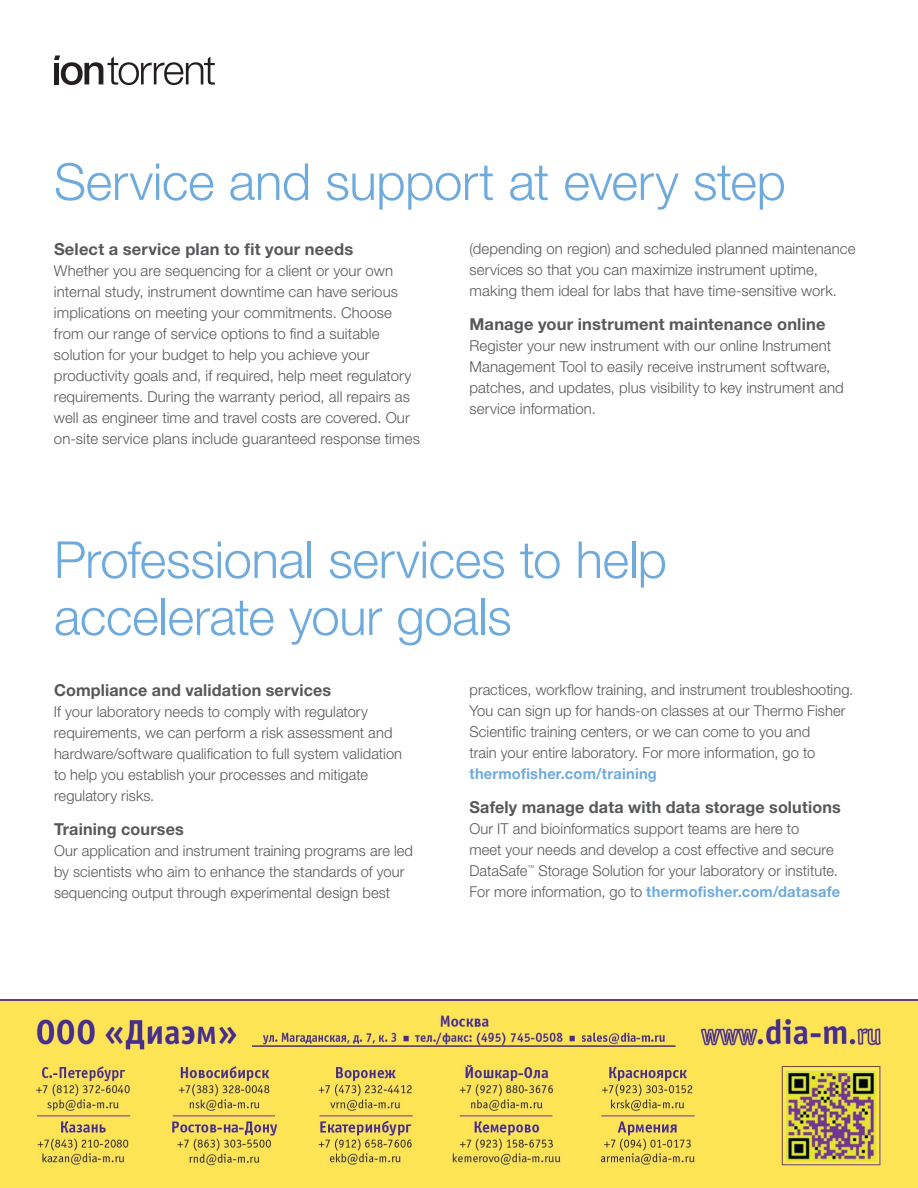
<style>
.page{position:relative;width:918px;height:1188px;background:#fff}
.page>*{position:absolute;margin:0;border:0;box-sizing:border-box;transform-origin:0 0}
.t1{font:300 51px/57px "Helvetica Neue LT Std";letter-spacing:-.01em;color:#6faadc}
.t2{font:700 16.5px "Helvetica Neue LT Std";letter-spacing:.01em;color:#57585a}
.t3{font:300 15px/21px "Helvetica Neue LT Std";letter-spacing:.005em;color:#57585a}
.t4{font:700 15px "Helvetica Neue LT Std";letter-spacing:.015em;color:#6faadc}
.t5{font:300 6.75px "Helvetica Neue LT Std";color:#57585a}
.s1{font-weight:700;color:#6faadc}
</style>
<div class="page">
<svg style="left:54px;top:55px;width:161px;height:30px"></svg>
<img style="left:0;top:1000px;width:918px;height:188px">
<h1 class="t1" style="left:54px;top:152px;width:733px">Service and support at every step</h1>
<p class="t2" style="left:54px;top:239px;width:301px">Select a service plan to fit your needs</p>
<p class="t3" style="left:54px;top:260px;width:367px">Whether you are sequencing for a client or your own internal study, instrument downtime can have serious implications on meeting your commitments. Choose from our range of service options to find a suitable solution for your budget to help you achieve your productivity goals and, if required, help meet regulatory requirements. During the warranty period, all repairs as well as engineer time and travel costs are covered. Our on-site service plans include guaranteed response times</p>
<p class="t3" style="left:470px;top:238px;width:388px">(depending on region) and scheduled planned maintenance services so that you can maximize instrument uptime, making them ideal for labs that have time-sensitive work.</p>
<p class="t2" style="left:470px;top:314px;width:358px">Manage your instrument maintenance online</p>
<p class="t3" style="left:469px;top:335px;width:376px">Register your new instrument with our online Instrument Management Tool to easily receive instrument software, patches, and updates, plus visibility to key instrument and service information.</p>
<h1 class="t1" style="left:54px;top:530px;width:615px">Professional services to help accelerate your goals</h1>
<p class="t2" style="left:54px;top:680px;width:279px">Compliance and validation services</p>
<p class="t3" style="left:54px;top:701px;width:350px">If your laboratory needs to comply with regulatory requirements, we can perform a risk assessment and hardware/software qualification to full system validation to help you establish your processes and mitigate regulatory risks.</p>
<p class="t2" style="left:54px;top:819px;width:131px">Training courses</p>
<p class="t3" style="left:54px;top:840px;width:361px">Our application and instrument training programs are led by scientists who aim to enhance the standards of your sequencing output through experimental design best</p>
<p class="t3" style="left:470px;top:679px;width:385px">practices, workflow training, and instrument troubleshooting.<br>You can sign up for hands-on classes at our Thermo Fisher Scientific training centers, or we can come to you and<br>train your entire laboratory. For more information, go to</p>
<p class="t4" style="left:470px;top:764px;width:189px">thermofisher.com/training</p>
<p class="t2" style="left:470px;top:797px;width:373px">Safely manage data with data storage solutions</p>
<p class="t3" style="left:470px;top:818px;width:366px">Our IT and bioinformatics support teams are here to meet your needs and develop a cost effective and secure<br>DataSafe</p>
<p class="t3" style="left:470px;top:860px;width:372px;text-align:right">Storage Solution for your laboratory or institute.<br>For more information, go to <span class="s1">thermofisher.com/datasafe</span></p>
<p class="t5" style="left:528px;top:864px;width:8px">™</p>
</div>
